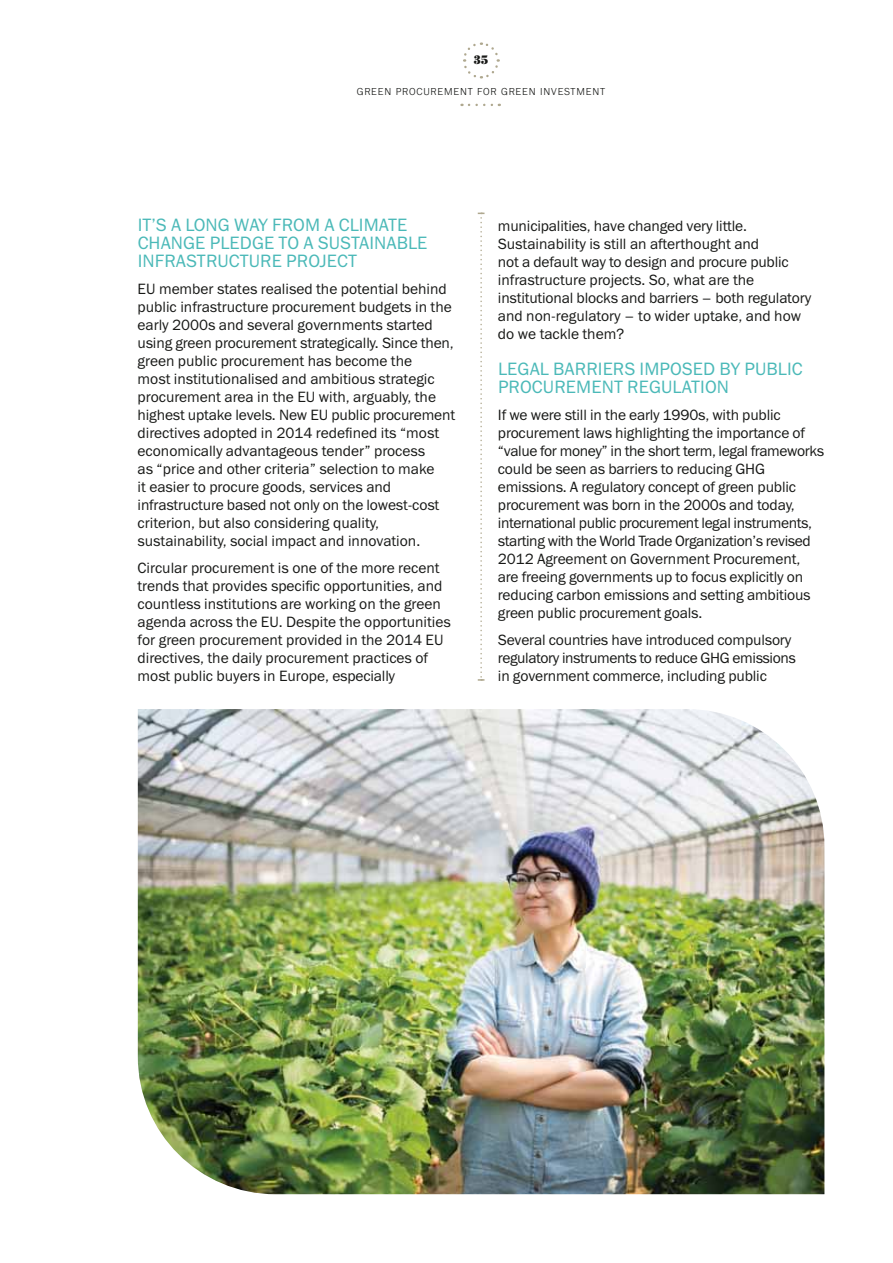
<style>
.page{position:relative;width:893px;height:1263px;background:#fff}
.page>*{position:absolute;margin:0;border:0;box-sizing:border-box;transform-origin:0 0}
.t1{font:18px/18px "Franklin Gothic Book ITC";letter-spacing:.005em;color:#4bb9b8}
.t2{font:15px/18px "Franklin Gothic Book ITC";letter-spacing:-.01em;color:#181917}
.t3{font:700 12.75px "Bodoni URW";color:#181917}
.t4{font:300 10.5px "Franklin Gothic URW";letter-spacing:.08em;color:#181917}
</style>
<div class="page">
<svg style="left:469px;top:104px;width:31px;height:2px"></svg>
<svg style="left:463px;top:42px;width:37px;height:37px"></svg>
<svg style="left:478px;top:213px;width:6px;height:468px"></svg>
<img style="left:138px;top:709px;width:686px;height:485px">
<p class="t3" style="left:473px;top:52px;width:17px">35</p>
<p class="t4" style="left:357px;top:88px;width:250px">GREEN PROCUREMENT FOR GREEN INVESTMENT</p>
<p class="t1" style="left:138px;top:217px;width:291px">IT’S A LONG WAY FROM A CLIMATE<br>CHANGE PLEDGE TO A SUSTAINABLE<br>INFRASTRUCTURE PROJECT</p>
<p class="t2" style="left:138px;top:281px;width:319px">EU member states realised the potential behind public infrastructure procurement budgets in the early 2000s and several governments started using green procurement strategically. Since then, green public procurement has become the<br>most institutionalised and ambitious strategic procurement area in the EU with, arguably, the highest uptake levels. New EU public procurement directives adopted in 2014 redefined its “most economically advantageous tender” process<br>as “price and other criteria” selection to make<br>it easier to procure goods, services and infrastructure based not only on the lowest-cost criterion, but also considering quality, sustainability, social impact and innovation.</p>
<p class="t2" style="left:138px;top:560px;width:315px">Circular procurement is one of the more recent trends that provides specific opportunities, and countless institutions are working on the green agenda across the EU. Despite the opportunities for green procurement provided in the 2014 EU directives, the daily procurement practices of most public buyers in Europe, especially</p>
<p class="t2" style="left:498px;top:218px;width:315px">municipalities, have changed very little.<br>Sustainability is still an afterthought and<br>not a default way to design and procure public infrastructure projects. So, what are the institutional blocks and barriers – both regulatory and non-regulatory – to wider uptake, and how do we tackle them?</p>
<p class="t1" style="left:498px;top:361px;width:306px">LEGAL BARRIERS IMPOSED BY PUBLIC<br>PROCUREMENT REGULATION</p>
<p class="t2" style="left:498px;top:407px;width:328px">If we were still in the early 1990s, with public procurement laws highlighting the importance of “value for money” in the short term, legal frameworks could be seen as barriers to reducing GHG emissions. A regulatory concept of green public procurement was born in the 2000s and today, international public procurement legal instruments, starting with the World Trade Organization’s revised 2012 Agreement on Government Procurement, are freeing governments up to focus explicitly on reducing carbon emissions and setting ambitious green public procurement goals.</p>
<p class="t2" style="left:498px;top:632px;width:299px">Several countries have introduced compulsory regulatory instruments to reduce GHG emissions in government commerce, including public</p>
</div>
